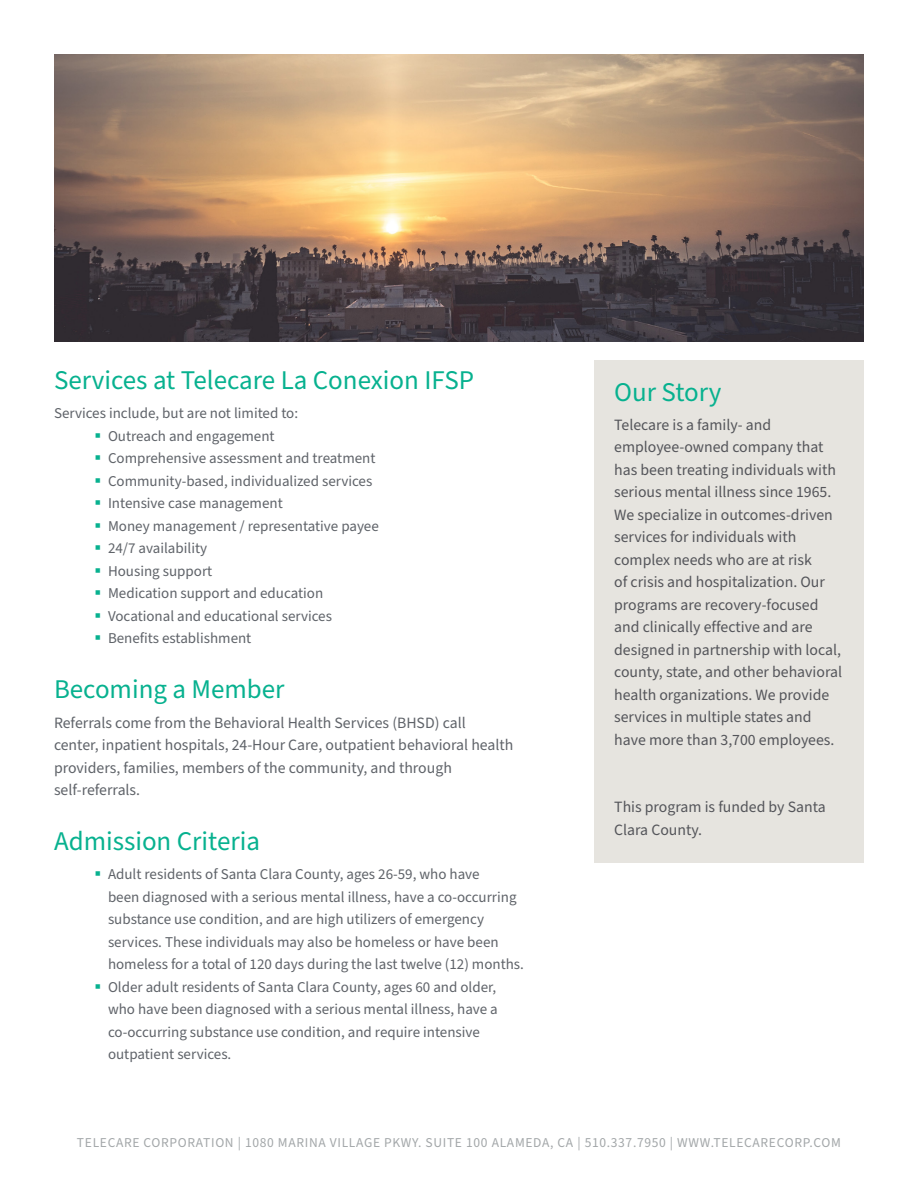
<style>
.page{position:relative;width:918px;height:1188px;background:#fff}
.page>*{position:absolute;margin:0;border:0;box-sizing:border-box;transform-origin:0 0}
.Header_1{font:27px "Source Sans Pro";color:#07b18f}
.t1{font:15.75px/22.5px "Source Sans Pro";color:#54555a}
.t2{font:15.75px/22.5px "Source Sans Pro";color:#5f6369}
.t3{font:15px/22.5px "Source Sans Pro";color:#5f6369}
.t4{font:13.5px "Source Sans Pro";letter-spacing:.05em;color:#a3a7a9}
</style>
<div class="page">
<img style="left:54px;top:54px;width:810px;height:288px">
<div style="left:594px;top:360px;width:270px;height:503px;background:#e6e4df"></div>
<p class="Header_1" style="left:54px;top:362px;width:422px">Services at Telecare La Conexion IFSP</p>
<p class="t3" style="left:54px;top:403px;width:246px">Services include, but are not limited to:</p>
<p class="t3" style="left:108px;top:425px;width:168px">Outreach and engagement</p>
<p class="t3" style="left:108px;top:448px;width:269px">Comprehensive assessment and treatment</p>
<p class="t3" style="left:108px;top:470px;width:266px">Community-based, individualized services</p>
<p class="t3" style="left:108px;top:493px;width:176px">Intensive case management</p>
<p class="t3" style="left:108px;top:515px;width:272px">Money management / representative payee</p>
<p class="t3" style="left:108px;top:538px;width:101px">24/7 availability</p>
<p class="t3" style="left:108px;top:560px;width:106px">Housing support</p>
<p class="t3" style="left:108px;top:583px;width:217px">Medication support and education</p>
<p class="t3" style="left:108px;top:605px;width:226px">Vocational and educational services</p>
<p class="t3" style="left:108px;top:628px;width:145px">Benefits establishment</p>
<p class="Header_1" style="left:54px;top:671px;width:232px">Becoming a Member</p>
<p class="t2" style="left:54px;top:712px;width:461px">Referrals come from the Behavioral Health Services (BHSD) call center, inpatient hospitals, 24-Hour Care, outpatient behavioral health providers, families, members of the community, and through self-referrals.</p>
<p class="Header_1" style="left:54px;top:823px;width:208px">Admission Criteria</p>
<p class="t3" style="left:108px;top:863px;width:417px">Adult residents of Santa Clara County, ages 26-59, who have<br>been diagnosed with a serious mental illness, have a co-occurring substance use condition, and are high utilizers of emergency services. These individuals may also be homeless or have been homeless for a total of 120 days during the last twelve (12) months.</p>
<p class="t3" style="left:108px;top:976px;width:391px">Older adult residents of Santa Clara County, ages 60 and older, who have been diagnosed with a serious mental illness, have a co-occurring substance use condition, and require intensive outpatient services.</p>
<p class="Header_1" style="left:614px;top:374px;width:109px">Our Story</p>
<p class="t1" style="left:614px;top:414px;width:229px">Telecare is a family- and employee-owned company that has been treating individuals with serious mental illness since 1965.<br>We specialize in outcomes-driven services for individuals with complex needs who are at risk<br>of crisis and hospitalization. Our programs are recovery-focused and clinically effective and are designed in partnership with local, county, state, and other behavioral health organizations. We provide services in multiple states and have more than 3,700 employees.</p>
<p class="t1" style="left:614px;top:796px;width:213px">This program is funded by Santa<br>Clara County.</p>
<p class="t4" style="left:77px;top:1133px;width:766px">TELECARE CORPORATION | 1080 MARINA VILLAGE PKWY. SUITE 100 ALAMEDA, CA | 510.337.7950 | WWW.TELECARECORP.COM</p>
</div>
